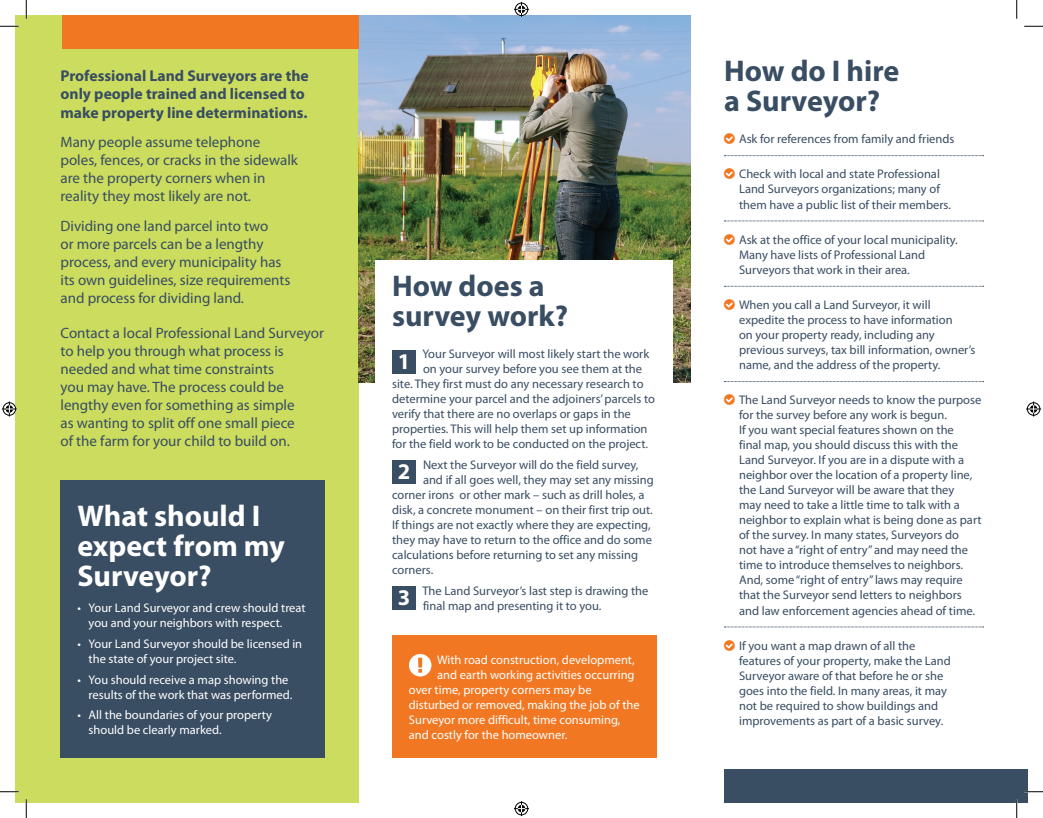
<style>
.page{position:relative;width:1043px;height:818px;background:#fff}
.page>*{position:absolute;margin:0;border:0;box-sizing:border-box;transform-origin:0 0}
.t1{font:700 30px/30px "Myriad Pro";color:#394d63}
.t2{font:700 30px/30px "Myriad Pro";color:#fff}
.t3{font:700 22.5px "Myriad Pro";color:#fff}
.t4{font:700 15.62px/18.8px "Myriad Pro";color:#394d63}
.t5{font:15px/18px "Myriad Pro";color:#394d63}
.t6{font:12.5px/15px "Myriad Pro";color:#394d63}
.t7{font:12.5px/15px "Myriad Pro";color:#fff}
</style>
<div class="page">
<div style="left:15px;top:15px;width:343px;height:787px;background:#cbdc5e"></div>
<img style="left:358px;top:15px;width:332px;height:368px">
<div style="left:60px;top:480px;width:264px;height:278px;background:#394d63"></div>
<svg style="left:724px;top:155px;width:259px;height:1px"></svg>
<svg style="left:724px;top:221px;width:259px;height:1px"></svg>
<svg style="left:724px;top:286px;width:259px;height:1px"></svg>
<svg style="left:724px;top:381px;width:259px;height:1px"></svg>
<svg style="left:724px;top:626px;width:259px;height:1px"></svg>
<div style="left:392px;top:635px;width:264px;height:123px;background:#f27722"></div>
<svg style="left:409px;top:654px;width:22px;height:22px"></svg>
<div style="left:375px;top:260px;width:297px;height:209px;background:#fff"></div>
<div style="left:392px;top:349px;width:24px;height:24px;background:#394d63"></div>
<div style="left:392px;top:460px;width:24px;height:24px;background:#394d63"></div>
<div style="left:392px;top:586px;width:24px;height:24px;background:#394d63"></div>
<div style="left:62px;top:15px;width:296px;height:34px;background:#f27722"></div>
<div style="left:724px;top:769px;width:304px;height:33px;background:#394d63"></div>
<svg style="left:0;top:25px;width:19px;height:2px"></svg>
<svg style="left:1024px;top:25px;width:18px;height:2px"></svg>
<svg style="left:0;top:791px;width:19px;height:1px"></svg>
<svg style="left:1024px;top:791px;width:18px;height:1px"></svg>
<svg style="left:25px;top:0;width:2px;height:19px"></svg>
<svg style="left:25px;top:799px;width:2px;height:19px"></svg>
<svg style="left:1016px;top:0;width:1px;height:19px"></svg>
<svg style="left:1015px;top:799px;width:2px;height:19px"></svg>
<svg style="left:514px;top:2px;width:15px;height:15px"></svg>
<svg style="left:514px;top:801px;width:15px;height:15px"></svg>
<svg style="left:2px;top:401px;width:15px;height:15px"></svg>
<svg style="left:1026px;top:401px;width:15px;height:15px"></svg>
<p class="t4" style="left:60px;top:66px;width:250px">Professional Land Surveyors are the only people trained and licensed to make property line determinations.</p>
<p class="t5" style="left:60px;top:133px;width:239px">Many people assume telephone poles, fences, or cracks in the sidewalk are the property corners when in reality they most likely are not.</p>
<p class="t5" style="left:60px;top:217px;width:231px">Dividing one land parcel into two<br>or more parcels can be a lengthy process, and every municipality has its own guidelines, size requirements and process for dividing land.</p>
<p class="t5" style="left:60px;top:324px;width:265px">Contact a local Professional Land Surveyor to help you through what process is needed and what time constraints<br>you may have. The process could be lengthy even for something as simple<br>as wanting to split off one small piece<br>of the farm for your child to build on.</p>
<h1 class="t2" style="left:77px;top:501px;width:209px">What should I expect from my<br>Surveyor?</h1>
<p class="t7" style="left:89px;top:601px;width:218px;text-indent:-11px">• Your Land Surveyor and crew should treat you and your neighbors with respect.</p>
<p class="t7" style="left:89px;top:636px;width:215px;text-indent:-11px">• Your Land Surveyor should be licensed in the state of your project site.</p>
<p class="t7" style="left:89px;top:672px;width:205px;text-indent:-11px">• You should receive a map showing the results of the work that was performed.</p>
<p class="t7" style="left:89px;top:708px;width:185px;text-indent:-11px">• All the boundaries of your property should be clearly marked.</p>
<h1 class="t1" style="left:392px;top:272px;width:177px">How does a survey work?</h1>
<h2 class="t3" style="left:397px;top:348px;width:14px">1</h2>
<p class="t6" style="left:422px;top:347px;width:228px">Your Surveyor will most likely start the work</p>
<p class="t6" style="left:423px;top:362px;width:221px">on your survey before you see them at the</p>
<p class="t6" style="left:392px;top:377px;width:253px">site. They first must do any necessary research to</p>
<p class="t6" style="left:392px;top:392px;width:264px">determine your parcel and the adjoiners’ parcels to</p>
<p class="t6" style="left:392px;top:407px;width:240px">verify that there are no overlaps or gaps in the</p>
<p class="t6" style="left:392px;top:422px;width:257px">properties. This will help them set up information</p>
<p class="t6" style="left:392px;top:437px;width:257px">for the field work to be conducted on the project.</p>
<h2 class="t3" style="left:397px;top:459px;width:14px">2</h2>
<p class="t6" style="left:423px;top:457px;width:217px">Next the Surveyor will do the field survey,</p>
<p class="t6" style="left:423px;top:472px;width:232px">and if all goes well, they may set any missing</p>
<p class="t6" style="left:392px;top:487px;width:254px">corner irons or other mark – such as drill holes, a</p>
<p class="t6" style="left:392px;top:502px;width:262px">disk, a concrete monument – on their first trip out.</p>
<p class="t6" style="left:392px;top:517px;width:260px">If things are not exactly where they are expecting,</p>
<p class="t6" style="left:392px;top:532px;width:261px">they may have to return to the office and do some</p>
<p class="t6" style="left:392px;top:547px;width:247px">calculations before returning to set any missing</p>
<p class="t6" style="left:392px;top:562px;width:43px">corners.</p>
<h2 class="t3" style="left:397px;top:585px;width:14px">3</h2>
<p class="t6" style="left:422px;top:583px;width:227px">The Land Surveyor’s last step is drawing the final map and presenting it to you.</p>
<p class="t7" style="left:437px;top:652px;width:199px">With road construction, development,</p>
<p class="t7" style="left:437px;top:667px;width:199px">and earth working activities occurring</p>
<p class="t7" style="left:409px;top:682px;width:184px">over time, property corners may be</p>
<p class="t7" style="left:409px;top:697px;width:232px">disturbed or removed, making the job of the</p>
<p class="t7" style="left:409px;top:712px;width:213px">Surveyor more difficult, time consuming,</p>
<p class="t7" style="left:409px;top:727px;width:160px">and costly for the homeowner.</p>
<h1 class="t1" style="left:724px;top:57px;width:177px">How do I hire a Surveyor?</h1>
<p class="t6" style="left:739px;top:132px;width:217px">Ask for references from family and friends</p>
<p class="t6" style="left:739px;top:167px;width:213px">Check with local and state Professional<br>Land Surveyors organizations; many of them have a public list of their members.</p>
<p class="t6" style="left:739px;top:232px;width:220px">Ask at the office of your local municipality.<br>Many have lists of Professional Land<br>Surveyors that work in their area.</p>
<p class="t6" style="left:739px;top:297px;width:238px">When you call a Land Surveyor, it will expedite the process to have information<br>on your property ready, including any previous surveys, tax bill information, owner’s name, and the address of the property.</p>
<p class="t6" style="left:739px;top:393px;width:244px">The Land Surveyor needs to know the purpose for the survey before any work is begun.<br>If you want special features shown on the<br>final map, you should discuss this with the Land Surveyor. If you are in a dispute with a neighbor over the location of a property line, the Land Surveyor will be aware that they<br>may need to take a little time to talk with a neighbor to explain what is being done as part of the survey. In many states, Surveyors do<br>not have a “right of entry” and may need the time to introduce themselves to neighbors.<br>And, some “right of entry” laws may require that the Surveyor send letters to neighbors and law enforcement agencies ahead of time.</p>
<p class="t6" style="left:739px;top:638px;width:213px">If you want a map drawn of all the features of your property, make the Land Surveyor aware of that before he or she goes into the field. In many areas, it may not be required to show buildings and improvements as part of a basic survey.</p>
</div>
